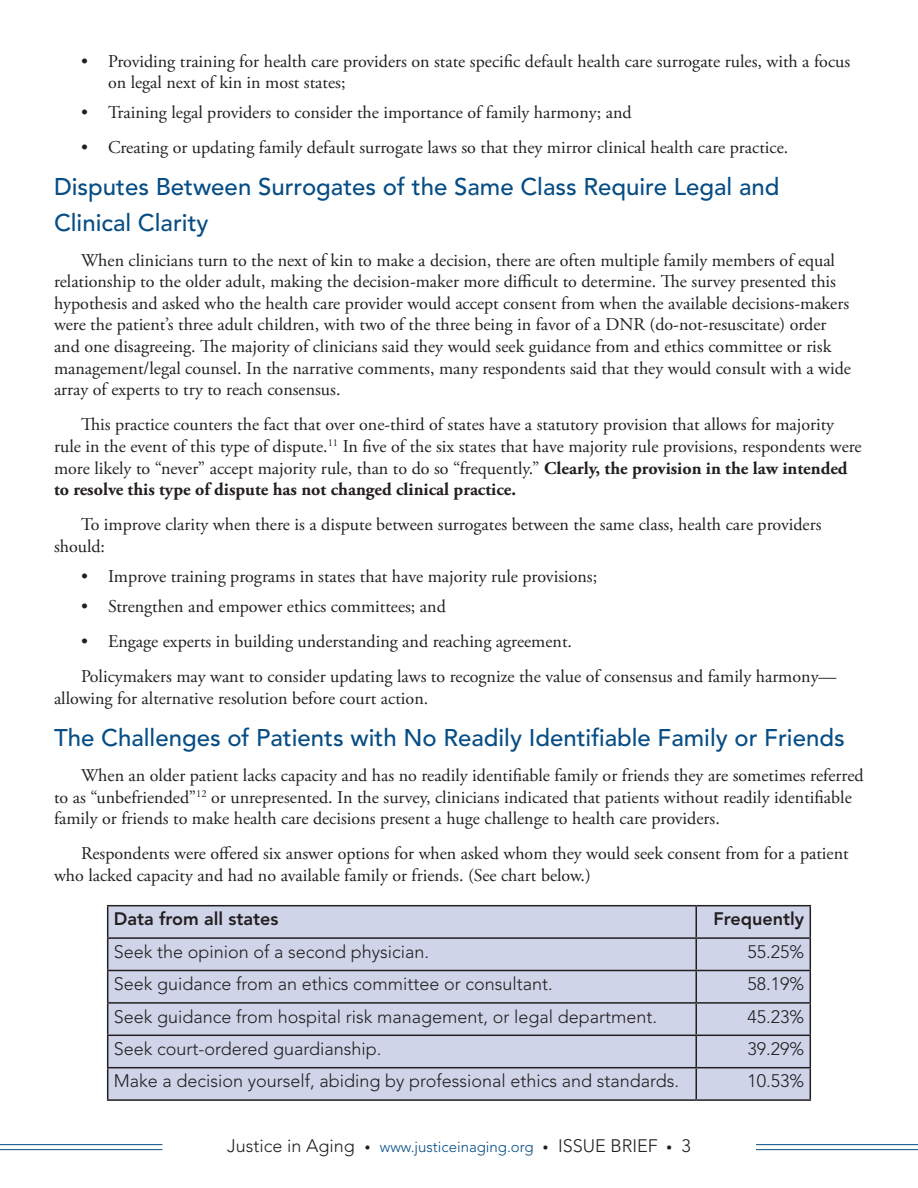
<style>
.page{position:relative;width:918px;height:1188px;background:#fff}
.page>*{position:absolute;margin:0;border:0;box-sizing:border-box;transform-origin:0 0}
.Section_Headers{font:500 24px "Avenir LT Std";color:#064d85}
.Body_Text{font:500 24px "Avenir LT Std";color:#064d85}
.Body_Text-2{font:18px/21.6px "Adobe Garamond Pro";color:#231f20}
.t1{font:300 18px "Avenir LT Std";color:#231f20}
.t2{font:800 18px "Avenir LT Std";color:#231f20}
.s1{font-weight:700}
.s2{font-family:"Skolar Sans";font-weight:400}
.s3{font-size:15px;color:#064d85}
</style>
<div class="page">
<hr style="left:0;top:1149px;width:162px;height:1px;background:#064d85">
<hr style="left:0;top:1144px;width:162px;height:1px;background:#064d85">
<hr style="left:756px;top:1149px;width:162px;height:1px;background:#064d85">
<hr style="left:756px;top:1144px;width:162px;height:1px;background:#064d85">
<div style="left:108px;top:906px;width:587px;height:193px;background:#cfd4e9"></div>
<div style="left:697px;top:906px;width:113px;height:193px;background:#cfd4e9"></div>
<hr style="left:107px;top:905px;width:589px;height:1px;background:#231f20">
<hr style="left:107px;top:906px;width:1px;height:31px;background:#231f20">
<hr style="left:696px;top:905px;width:115px;height:1px;background:#231f20">
<hr style="left:695px;top:906px;width:2px;height:31px;background:#231f20">
<hr style="left:810px;top:906px;width:1px;height:31px;background:#231f20">
<hr style="left:107px;top:937px;width:589px;height:2px;background:#231f20">
<hr style="left:107px;top:939px;width:1px;height:31px;background:#231f20">
<hr style="left:696px;top:937px;width:115px;height:2px;background:#231f20">
<hr style="left:695px;top:939px;width:2px;height:31px;background:#231f20">
<hr style="left:810px;top:939px;width:1px;height:31px;background:#231f20">
<hr style="left:107px;top:970px;width:589px;height:1px;background:#231f20">
<hr style="left:107px;top:971px;width:1px;height:31px;background:#231f20">
<hr style="left:696px;top:970px;width:115px;height:1px;background:#231f20">
<hr style="left:695px;top:971px;width:2px;height:31px;background:#231f20">
<hr style="left:810px;top:971px;width:1px;height:31px;background:#231f20">
<hr style="left:107px;top:1002px;width:589px;height:2px;background:#231f20">
<hr style="left:107px;top:1004px;width:1px;height:31px;background:#231f20">
<hr style="left:696px;top:1002px;width:115px;height:2px;background:#231f20">
<hr style="left:695px;top:1004px;width:2px;height:31px;background:#231f20">
<hr style="left:810px;top:1004px;width:1px;height:31px;background:#231f20">
<hr style="left:107px;top:1035px;width:589px;height:1px;background:#231f20">
<hr style="left:107px;top:1036px;width:1px;height:31px;background:#231f20">
<hr style="left:696px;top:1035px;width:115px;height:1px;background:#231f20">
<hr style="left:695px;top:1036px;width:2px;height:31px;background:#231f20">
<hr style="left:810px;top:1036px;width:1px;height:31px;background:#231f20">
<hr style="left:107px;top:1067px;width:589px;height:1px;background:#231f20">
<hr style="left:107px;top:1068px;width:1px;height:31px;background:#231f20">
<hr style="left:696px;top:1067px;width:115px;height:1px;background:#231f20">
<hr style="left:695px;top:1068px;width:2px;height:31px;background:#231f20">
<hr style="left:810px;top:1068px;width:1px;height:31px;background:#231f20">
<hr style="left:107px;top:1099px;width:589px;height:2px;background:#231f20">
<hr style="left:696px;top:1099px;width:115px;height:2px;background:#231f20">
<p class="Body_Text-2" style="left:108px;top:51px;width:744px;line-height:21px;text-indent:-27px">• Providing training for health care providers on state specific default health care surrogate rules, with a focus on legal next of kin in most states;</p>
<p class="Body_Text-2" style="left:81px;top:102px;width:552px">• Training legal providers to consider the importance of family harmony; and</p>
<p class="Body_Text-2" style="left:81px;top:137px;width:709px">• Creating or updating family default surrogate laws so that they mirror clinical health care practice.</p>
<p class="Section_Headers" style="left:54px;top:173px;width:727px">Disputes Between Surrogates of the Same Class Require Legal and</p>
<p class="Body_Text" style="left:54px;top:208px;width:156px">Clinical Clarity</p>
<p class="Body_Text-2" style="left:54px;top:250px;width:799px;text-indent:27px">When clinicians turn to the next of kin to make a decision, there are often multiple family members of equal relationship to the older adult, making the decision-maker more difficult to determine. The survey presented this hypothesis and asked who the health care provider would accept consent from when the available decisions-makers were the patient’s three adult children, with two of the three being in favor of a DNR (do-not-resuscitate) order and one disagreeing. The majority of clinicians said they would seek guidance from and ethics committee or risk management/legal counsel. In the narrative comments, many respondents said that they would consult with a wide array of experts to try to reach consensus.</p>
<p class="Body_Text-2" style="left:54px;top:414px;width:809px;text-indent:27px">This practice counters the fact that over one-third of states have a statutory provision that allows for majority rule in the event of this type of dispute.<sup>11</sup> In five of the six states that have majority rule provisions, respondents were more likely to “never” accept majority rule, than to do so “frequently.” <span class="s1">Clearly, the provision in the law intended to resolve this type of dispute has not changed clinical practice.</span></p>
<p class="Body_Text-2" style="left:54px;top:514px;width:769px;text-indent:27px">To improve clarity when there is a dispute between surrogates between the same class, health care providers should:</p>
<p class="Body_Text-2" style="left:81px;top:566px;width:518px">• Improve training programs in states that have majority rule provisions;</p>
<p class="Body_Text-2" style="left:81px;top:596px;width:366px">• Strengthen and empower ethics committees; and</p>
<p class="Body_Text-2" style="left:81px;top:631px;width:493px">• Engage experts in building understanding and reaching agreement.</p>
<p class="Body_Text-2" style="left:54px;top:666px;width:784px;text-indent:27px">Policymakers may want to consider updating laws to recognize the value of consensus and family harmony— allowing for alternative resolution before court action.</p>
<p class="Section_Headers" style="left:54px;top:724px;width:792px">The Challenges of Patients with No Readily Identifiable Family or Friends</p>
<p class="Body_Text-2" style="left:54px;top:765px;width:811px;text-indent:27px">When an older patient lacks capacity and has no readily identifiable family or friends they are sometimes referred to as “unbefriended”<sup>12</sup> or unrepresented. In the survey, clinicians indicated that patients without readily identifiable family or friends to make health care decisions present a huge challenge to health care providers.</p>
<p class="Body_Text-2" style="left:54px;top:843px;width:796px;text-indent:27px">Respondents were offered six answer options for when asked whom they would seek consent from for a patient who lacked capacity and had no available family or friends. (See chart below.)</p>
<p class="t2" style="left:114px;top:908px;width:166px">Data from all states</p>
<p class="t2" style="left:714px;top:908px;width:92px">Frequently</p>
<p class="t1" style="left:114px;top:941px;width:317px">Seek the opinion of a second physician.</p>
<p class="t1" style="left:748px;top:941px;width:58px">55.25%</p>
<p class="t1" style="left:114px;top:973px;width:441px">Seek guidance from an ethics committee or consultant.</p>
<p class="t1" style="left:748px;top:973px;width:58px">58.19%</p>
<p class="t1" style="left:114px;top:1006px;width:545px">Seek guidance from hospital risk management, or legal department.</p>
<p class="t1" style="left:748px;top:1006px;width:58px">45.23%</p>
<p class="t1" style="left:114px;top:1038px;width:269px">Seek court-ordered guardianship.</p>
<p class="t1" style="left:748px;top:1038px;width:58px">39.29%</p>
<p class="t1" style="left:114px;top:1071px;width:567px">Make a decision yourself, abiding by professional ethics and standards.</p>
<p class="t1" style="left:748px;top:1071px;width:58px">10.53%</p>
<p class="t1" style="left:227px;top:1135px;width:465px">Justice in Aging <span class="s2">•</span> <span class="s3">www.justiceinaging.org</span> <span class="s2">•</span> ISSUE BRIEF <span class="s2">•</span> 3</p>
</div>
